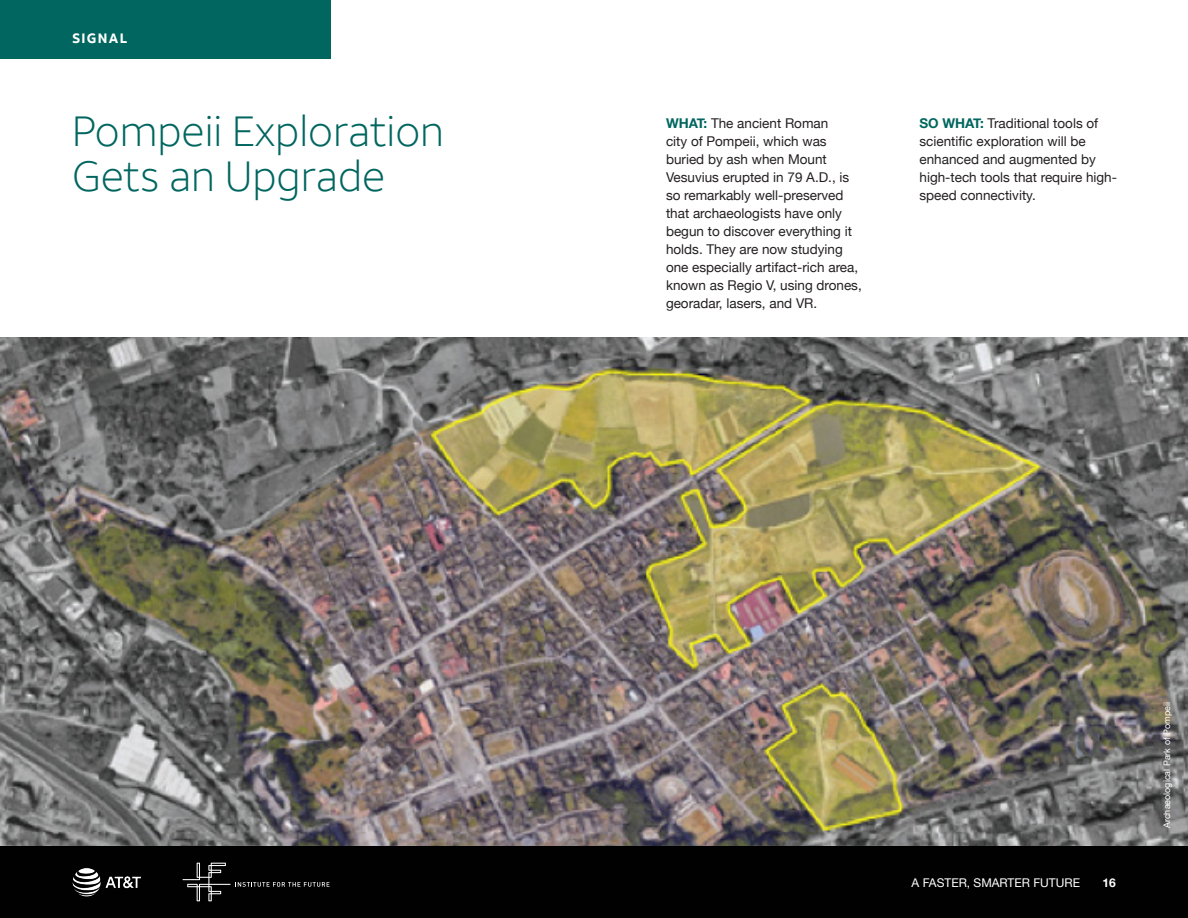
<style>
.page{position:relative;width:1188px;height:918px;background:#fff}
.page>*{position:absolute;margin:0;border:0;box-sizing:border-box;transform-origin:0 0}
.signal_title{font:300 42px/45px "ATT Aleck Sans";color:#00665f}
.signal_body{font:13.5px/18px "Helvetica Neue";color:#231f20}
.t1{font:700 13.5px "ATT Aleck Sans";letter-spacing:.1em;color:#fff}
.t2{font:12px "Helvetica Neue";color:#fff}
.t3{font:700 12px "Helvetica Neue";color:#fff}
.source{font:9px "Helvetica Neue";color:#fff}
.s1{font-weight:700;color:#00665f}
</style>
<div class="page">
<img style="left:0;top:338px;width:1188px;height:508px">
<div style="left:0;top:846px;width:1188px;height:72px;background:#010101"></div>
<svg style="left:183px;top:863px;width:147px;height:38px"></svg>
<div style="left:0;top:0;width:331px;height:59px;background:#00665f"></div>
<img style="left:72px;top:868px;width:69px;height:29px">
<p class="t1" style="left:72px;top:30px;width:57px">SIGNAL</p>
<p class="signal_title" style="left:72px;top:109px;width:374px">Pompeii Exploration<br>Gets an Upgrade</p>
<p class="signal_body" style="left:666px;top:115px;width:197px"><span class="s1">WHAT:</span> The ancient Roman<br>city of Pompeii, which was buried by ash when Mount<br>Vesuvius erupted in 79 A.D., is so remarkably well-preserved that archaeologists have only begun to discover everything it holds. They are now studying one especially artifact-rich area, known as Regio V, using drones, georadar, lasers, and VR.</p>
<p class="signal_body" style="left:920px;top:115px;width:199px"><span class="s1">SO WHAT:</span> Traditional tools of scientific exploration will be enhanced and augmented by high-tech tools that require high&shy;speed connectivity.</p>
<p class="t2" style="left:912px;top:874px;width:170px">A FASTER, SMARTER FUTURE</p>
<p class="t3" style="left:1103px;top:873px;width:15px">16</p>
<p class="source" style="left:1160px;top:828px;width:127px;rotate:-90deg">Archaeological Park of Pompeii</p>
</div>
